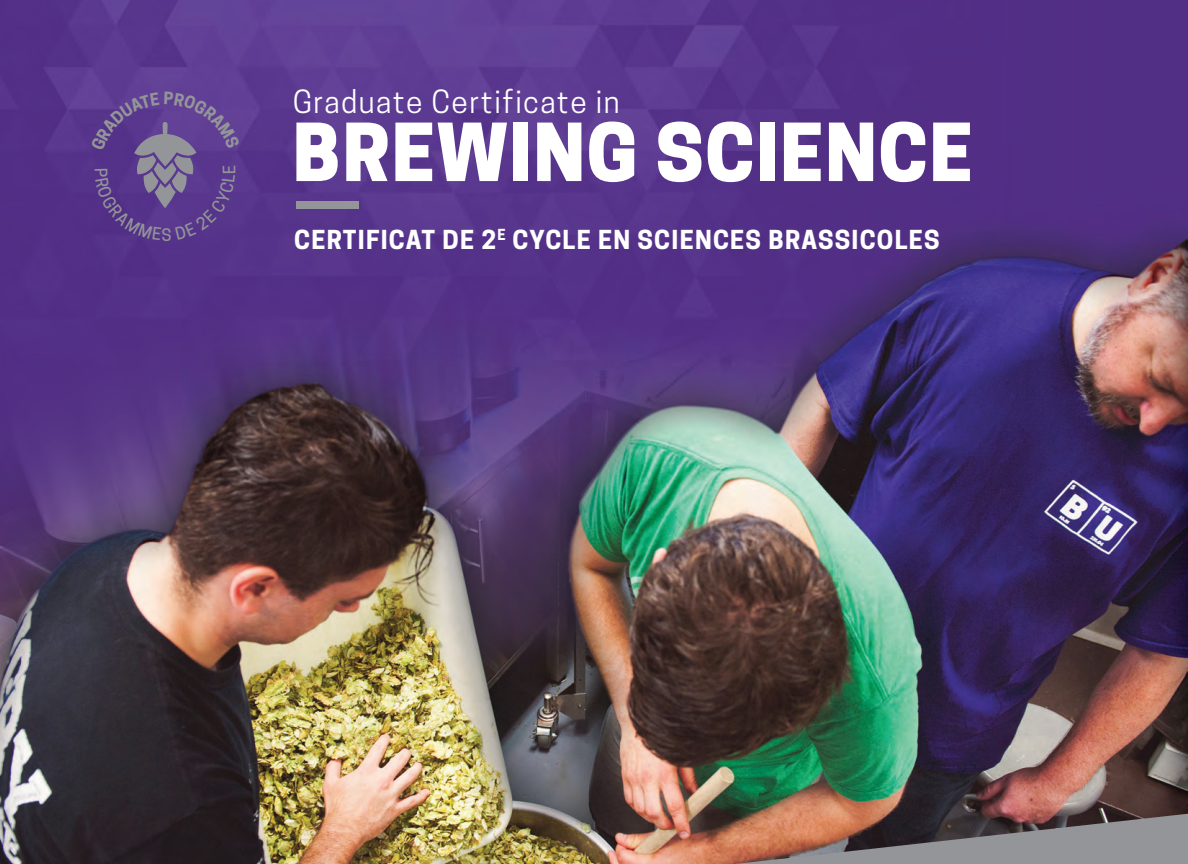
<style>
.page{position:relative;width:1188px;height:864px;background:#fff}
.page>*{position:absolute;margin:0;border:0;box-sizing:border-box;transform-origin:0 0}
.t1{font:800 75px "Cooper Hewitt";letter-spacing:.02em;color:#fff}
.t2{font:30px "Cooper Hewitt";letter-spacing:.05em;color:#fff}
.t3{font:700 24.6px "Cooper Hewitt";letter-spacing:.05em;color:#fff}
</style>
<div class="page">
<img style="left:0;top:0;width:1188px;height:864px">
<svg style="left:735px;top:814px;width:453px;height:50px"></svg>
<div style="left:296px;top:201px;width:62px;height:8px;background:#939598"></div>
<svg style="left:91px;top:92px;width:149px;height:149px"></svg>
<p class="t2" style="left:293px;top:84px;width:328px">Graduate Certificate in</p>
<p class="t1" style="left:293px;top:108px;width:682px">BREWING SCIENCE</p>
<p class="t3" style="left:294px;top:225px;width:647px">CERTIFICAT DE 2<sup>E</sup> CYCLE EN SCIENCES BRASSICOLES</p>
</div>
